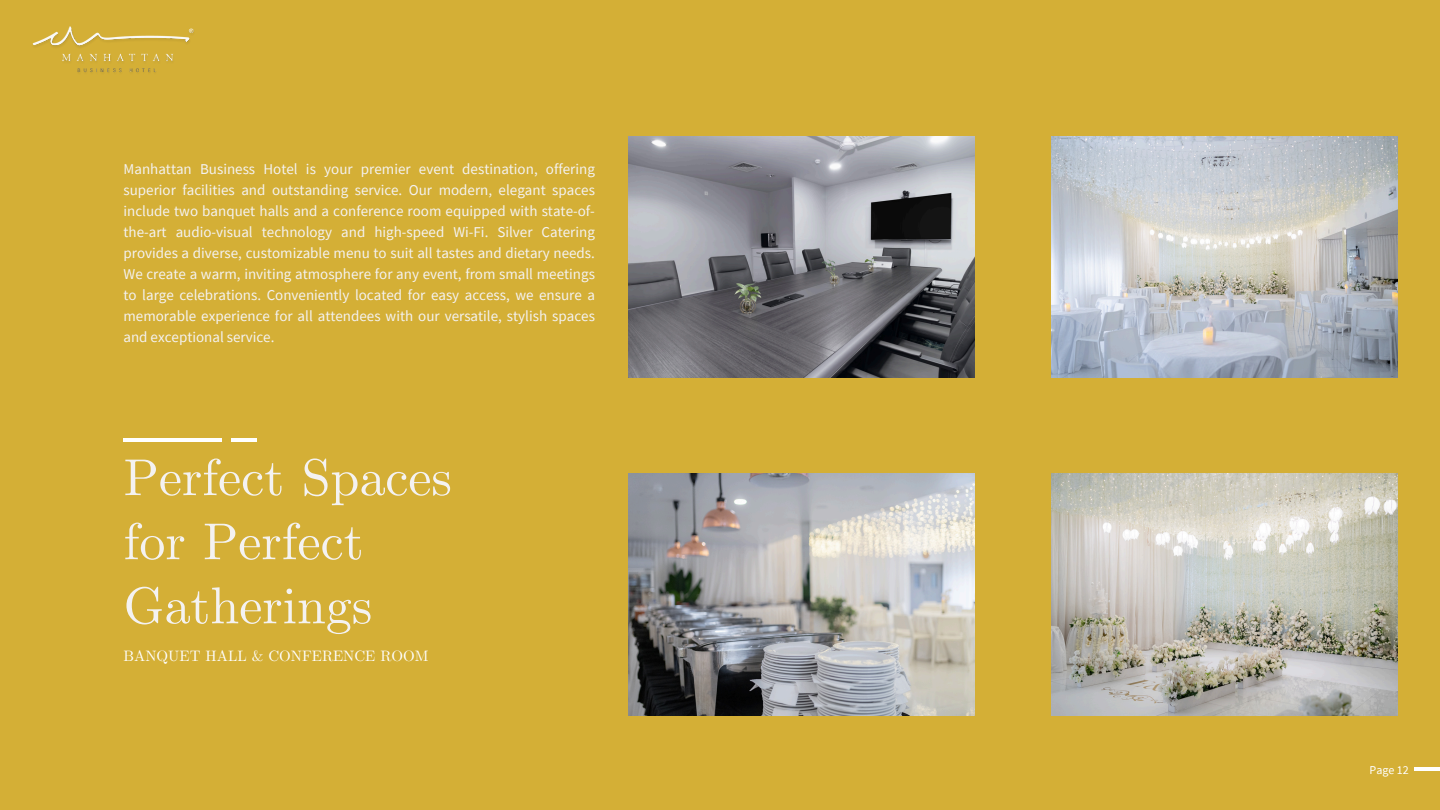
<style>
.page{position:relative;width:1440px;height:810px;background:#d4af36}
.page>*{position:absolute;margin:0;border:0;box-sizing:border-box;transform-origin:0 0}
.t1{font:52px/64.1px "CMU Serif";color:#f4f2f1}
.t2{font:15px/21px "Source Sans Pro";color:#f4f2f1;text-align:justify}
.t3{font:15px "CMU Serif";color:#fff}
.t4{font:12px "Source Sans Pro";color:#fff}
</style>
<div class="page">
<hr style="left:1414px;top:768px;width:26px;height:3px;background:#fff">
<hr style="left:124px;top:438px;width:98px;height:4px;background:#fff">
<hr style="left:231px;top:438px;width:25px;height:4px;background:#fff">
<img style="left:629px;top:136px;width:345px;height:242px">
<img style="left:1051px;top:136px;width:346px;height:242px">
<img style="left:1051px;top:474px;width:346px;height:241px">
<img style="left:629px;top:474px;width:345px;height:241px">
<img style="left:32px;top:26px;width:162px;height:47px">
<h3 class="t2" style="left:124px;top:158px;width:473px">Manhattan Business Hotel is your premier event destination, offering superior facilities and outstanding service. Our modern, elegant spaces include two banquet halls and a conference room equipped with state-of&shy;the-art audio-visual technology and high-speed Wi-Fi. Silver Catering provides a diverse, customizable menu to suit all tastes and dietary needs.<br>We create a warm, inviting atmosphere for any event, from small meetings to large celebrations. Conveniently located for easy access, we ensure a memorable experience for all attendees with our versatile, stylish spaces and exceptional service.</h3>
<p class="t1" style="left:124px;top:448px;width:330px">Perfect Spaces for Perfect<br>Gatherings</p>
<h2 class="t3" style="left:124px;top:647px;width:306px">BANQUET HALL &amp; CONFERENCE ROOM</h2>
<h1 class="t4" style="left:1370px;top:762px;width:41px">Page 12</h1>
</div>
